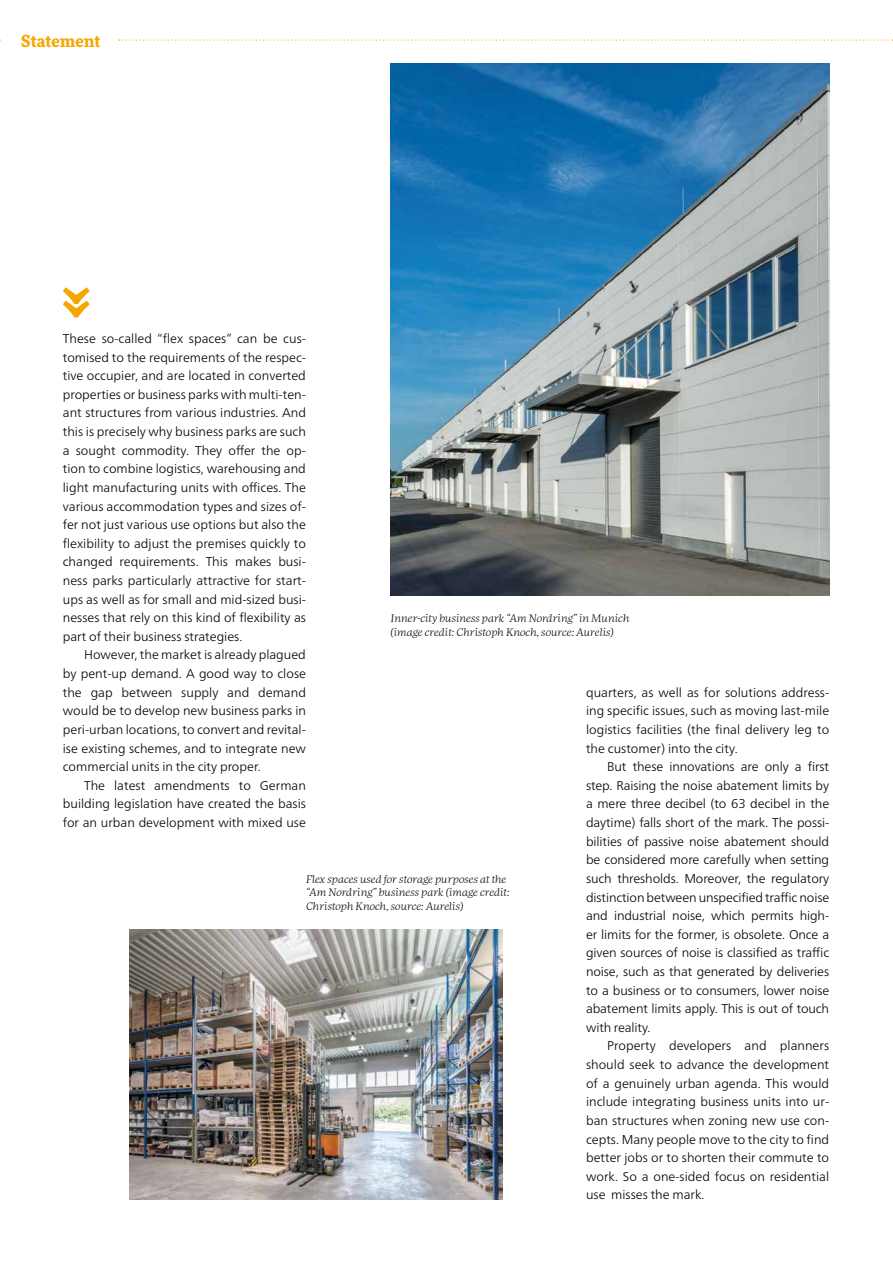
<style>
.page{position:relative;width:893px;height:1263px;background:#fff}
.page>*{position:absolute;margin:0;border:0;box-sizing:border-box;transform-origin:0 0}
.t1{font:700 16.5px "More Pro";color:#f7a600}
.t2{font:300 12.75px/18.6px "Frutiger Neue LTW1 G";color:#000;text-align:justify}
.t3{font:italic 300 expanded 10.5px/13.5px "More Pro";color:#000}
</style>
<div class="page">
<svg style="left:119px;top:40px;width:774px;height:1px"></svg>
<img style="left:390px;top:64px;width:439px;height:531px">
<img style="left:129px;top:929px;width:373px;height:270px">
<svg style="left:63px;top:287px;width:27px;height:30px"></svg>
<p class="t1" style="left:21px;top:29px;width:81px">Statement</p>
<p class="t2" style="left:63px;top:329px;width:245px">These so-called “flex spaces” can be cus&shy;tomised to the requirements of the respec&shy;tive occupier, and are located in converted properties or business parks with multi-ten&shy;ant structures from various industries. And this is precisely why business parks are such a sought commodity. They offer the op&shy;tion to combine logistics, warehousing and light manufacturing units with offices. The various accommodation types and sizes of&shy;fer not just various use options but also the flexibility to adjust the premises quickly to changed requirements. This makes busi&shy;ness parks particularly attractive for start&shy;ups as well as for small and mid-sized busi&shy;nesses that rely on this kind of flexibility as part of their business strategies.</p>
<p class="t2" style="left:63px;top:646px;width:245px;text-indent:21px">However, the market is already plagued by pent-up demand. A good way to close the gap between supply and demand would be to develop new business parks in peri-urban locations, to convert and revital&shy;ise existing schemes, and to integrate new commercial units in the city proper.</p>
<p class="t2" style="left:63px;top:776px;width:245px;text-indent:21px">The latest amendments to German building legislation have created the basis for an urban development with mixed use</p>
<p class="t3" style="left:390px;top:611px;width:240px">Inner-city business park “Am Nordring” in Munich (image credit: Christoph Knoch, source: Aurelis)</p>
<p class="t2" style="left:586px;top:683px;width:245px">quarters, as well as for solutions address&shy;ing specific issues, such as moving last-mile logistics facilities (the final delivery leg to the customer) into the city.</p>
<p class="t2" style="left:586px;top:757px;width:245px;text-indent:21px">But these innovations are only a first step. Raising the noise abatement limits by a mere three decibel (to 63 decibel in the daytime) falls short of the mark. The possi&shy;bilities of passive noise abatement should be considered more carefully when setting such thresholds. Moreover, the regulatory distinction between unspecified traffic noise and industrial noise, which permits high&shy;er limits for the former, is obsolete. Once a given sources of noise is classified as traffic noise, such as that generated by deliveries to a business or to consumers, lower noise abatement limits apply. This is out of touch with reality.</p>
<p class="t2" style="left:586px;top:1036px;width:245px;text-indent:21px">Property developers and planners should seek to advance the development of a genuinely urban agenda. This would include integrating business units into ur&shy;ban structures when zoning new use con&shy;cepts. Many people move to the city to find better jobs or to shorten their commute to work. So a one-sided focus on residential use misses the mark.</p>
<p class="t3" style="left:306px;top:872px;width:205px">Flex spaces used for storage purposes at the “Am Nordring” business park (image credit:<br>Christoph Knoch, source: Aurelis)</p>
</div>
